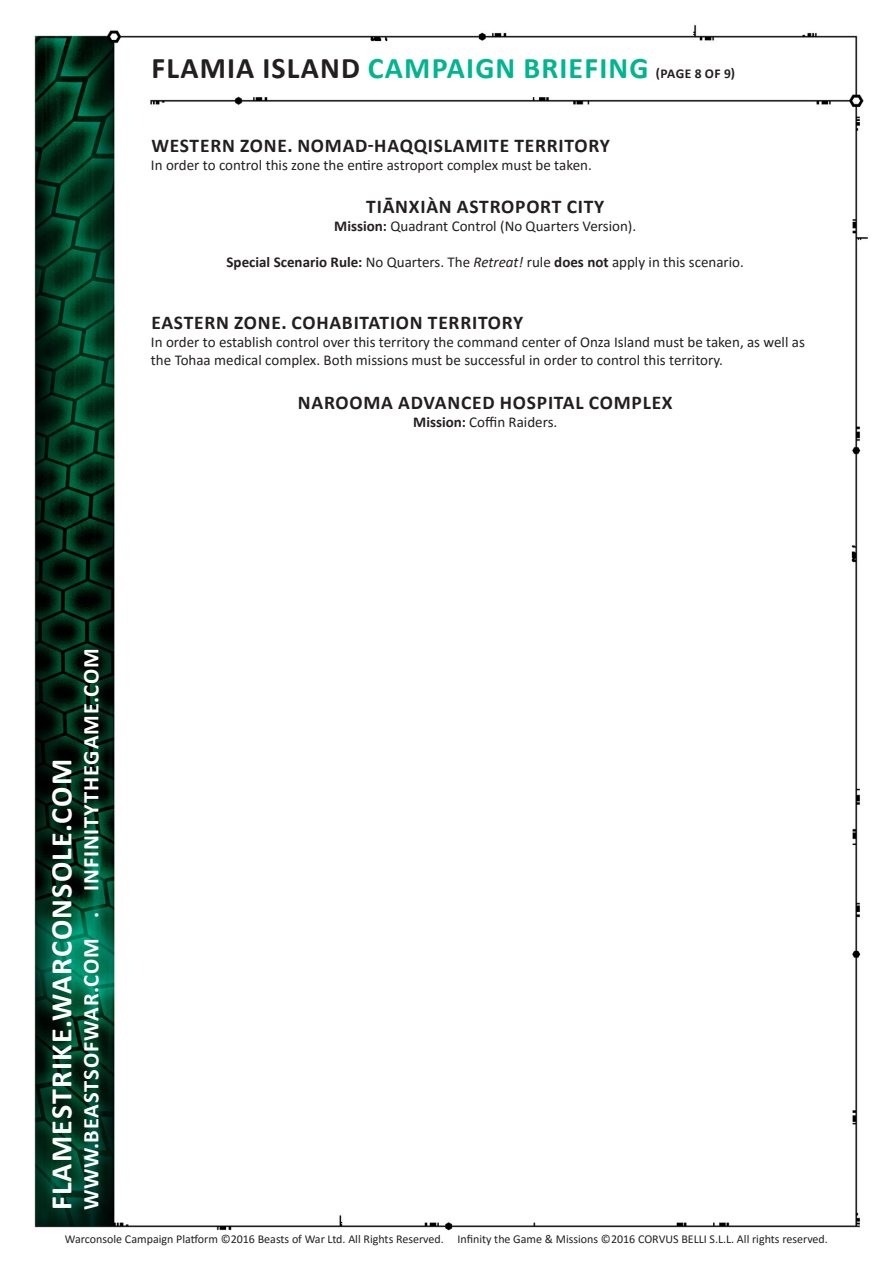
<style>
.page{position:relative;width:893px;height:1263px;background:#fff}
.page>*{position:absolute;margin:0;border:0;box-sizing:border-box;transform-origin:0 0}
.t1{font:700 30px "Calibri";letter-spacing:.04em;color:#00b58f}
.t2{font:700 30px "Calibri";letter-spacing:.04em;color:#fff}
.t3{font:700 22.5px "Calibri";letter-spacing:.04em;color:#fff}
.t4{font:700 19.5px "Calibri";letter-spacing:.04em;color:#231f20}
.t5{font:15px/18px "Calibri";color:#231f20}
.t6{font:700 13.5px "Calibri";letter-spacing:.035em;color:#231f20}
.t7{font:12px "Calibri";color:#231f20}
.s1{color:#231f20}
.s2{font-weight:700}
.s3{font-style:italic}
</style>
<div class="page">
<img style="left:34px;top:24px;width:834px;height:1207px">
<p class="t1" style="left:152px;top:47px;width:499px"><span class="s1">FLAMIA ISLAND</span> CAMPAIGN BRIEFING</p>
<p class="t6" style="left:656px;top:64px;width:81px">(PAGE 8 OF 9)</p>
<p class="t4" style="left:151px;top:132px;width:460px">WESTERN ZONE. NOMAD-HAQQISLAMITE TERRITORY</p>
<p class="t5" style="left:151px;top:156px;width:442px">In order to control this zone the entire astroport complex must be taken.</p>
<p class="t4" style="left:366px;top:193px;width:239px">TIĀNXIÀN ASTROPORT CITY</p>
<p class="t5" style="left:334px;top:217px;width:303px"><span class="s2">Mission:</span> Quadrant Control (No Quarters Version).</p>
<p class="t5" style="left:227px;top:253px;width:519px"><span class="s2">Special Scenario Rule:</span> No Quarters. The <span class="s3">Retreat!</span> rule <span class="s2">does not</span> apply in this scenario.</p>
<p class="t4" style="left:151px;top:309px;width:374px">EASTERN ZONE. COHABITATION TERRITORY</p>
<p class="t5" style="left:151px;top:333px;width:655px">In order to establish control over this territory the command center of Onza Island must be taken, as well as the Tohaa medical complex. Both missions must be successful in order to control this territory.</p>
<p class="t4" style="left:298px;top:388px;width:376px">NAROOMA ADVANCED HOSPITAL COMPLEX</p>
<p class="t5" style="left:413px;top:412px;width:146px"><span class="s2">Mission:</span> Coffin Raiders.</p>
<h2 class="t3" style="left:75px;top:1210px;width:564px;rotate:-90deg">WWW.BEASTSOFWAR.COM . INFINITYTHEGAME.COM</h2>
<p class="t7" style="left:65px;top:1231px;width:764px">Warconsole Campaign Platform ©2016 Beasts of War Ltd. All Rights Reserved. Infinity the Game &amp; Missions ©2016 CORVUS BELLI S.L.L. All rights reserved.</p>
<h1 class="t2" style="left:40px;top:1210px;width:453px;rotate:-90deg">FLAMESTRIKE.WARCONSOLE.COM</h1>
</div>
